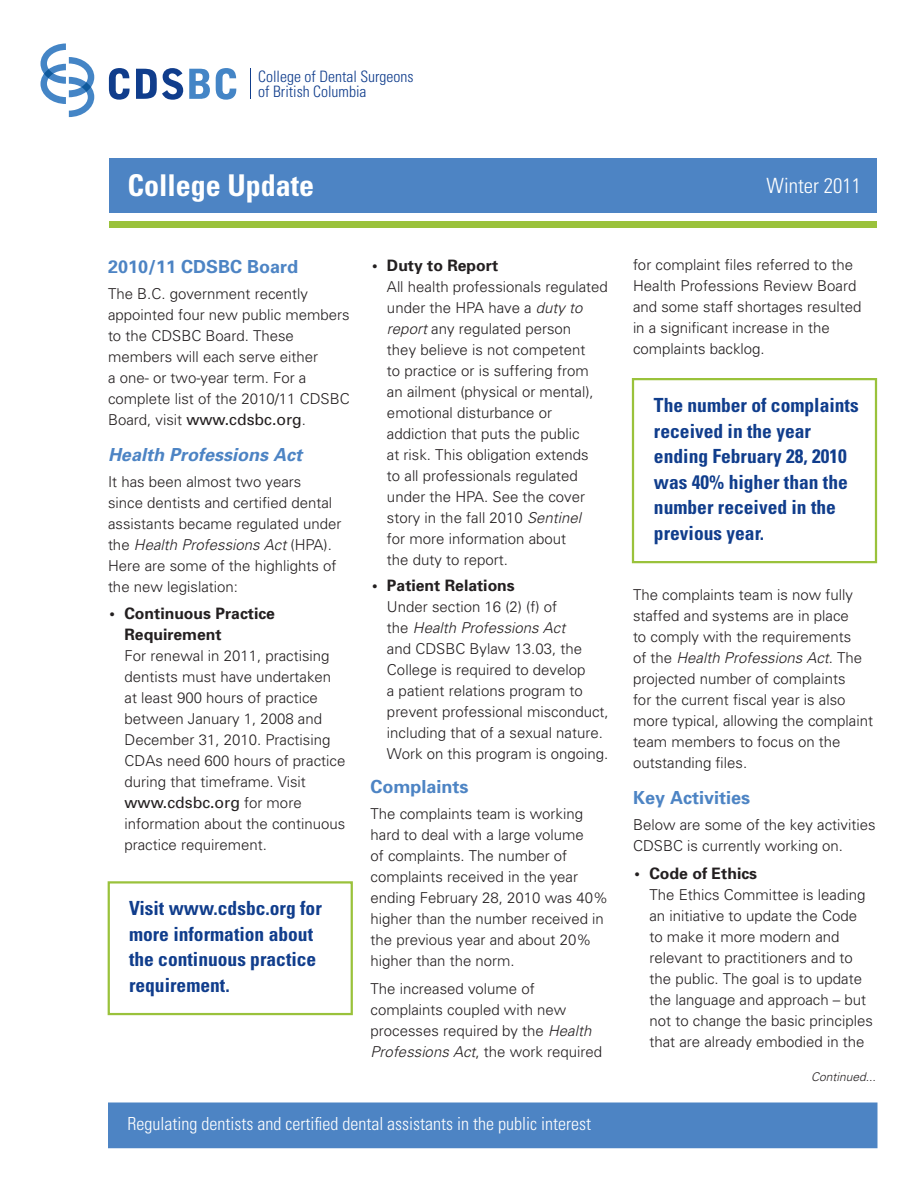
<style>
.page{position:relative;width:918px;height:1188px;background:#fff}
.page>*{position:absolute;margin:0;border:0;box-sizing:border-box;transform-origin:0 0}
.t1{font:700 condensed 30px "Univers";color:#fff}
.t2{font:300 condensed 21px "Univers";color:#fff}
.t3{font:700 condensed 19.5px/25.5px "Univers";color:#103d8c}
.t4{font:300 condensed 18px "Univers";color:#fff}
.t5{font:700 18px "Univers";color:#4d84c4}
.t6{font:italic 700 18px "Univers";color:#4d84c4}
.t7{font:700 15.75px/21px "Univers";color:#231f20}
.t8{font:15.75px "Univers";color:#231f20}
.t9{font:300 condensed 15.75px/15.8px "Univers";color:#103d8c}
.t10{font:300 15px/21px "Univers";color:#231f20}
.t11{font:italic 300 12px "Univers";color:#231f20}
.s1{font-weight:300;font-size:15px}
.s2{font-style:italic}
</style>
<div class="page">
<div style="left:108px;top:881px;width:245px;height:134px;background:#fff;border:2px solid #9ac23b"></div>
<div style="left:632px;top:378px;width:245px;height:185px;background:#fff;border:2px solid #9ac23b"></div>
<div style="left:109px;top:158px;width:768px;height:55px;background:#4d84c4"></div>
<svg style="left:41px;top:44px;width:53px;height:73px"></svg>
<svg style="left:109px;top:68px;width:21px;height:32px"></svg>
<svg style="left:136px;top:68px;width:47px;height:32px"></svg>
<hr style="left:250px;top:69px;width:1px;height:30px;background:#103d8c">
<svg style="left:189px;top:69px;width:21px;height:30px"></svg>
<svg style="left:216px;top:68px;width:20px;height:32px"></svg>
<svg style="left:44px;top:69px;width:10px;height:9px"></svg>
<svg style="left:81px;top:82px;width:10px;height:10px"></svg>
<div style="left:108px;top:1102px;width:770px;height:46px;background:#4d84c4;border:2px solid #4d84c4"></div>
<div style="left:109px;top:221px;width:768px;height:6px;background:#9ac23b"></div>
<p class="t9" style="left:258px;top:68px;width:157px">College of Dental Surgeons of British Columbia</p>
<h1 class="t1" style="left:128px;top:167px;width:188px">College Update</h1>
<p class="t5" style="left:108px;top:255px;width:192px">2010/11 CDSBC Board</p>
<p class="t10" style="left:108px;top:282px;width:243px">The B.C. government recently appointed four new public members to the CDSBC Board. These members will each serve either<br>a one- or two-year term. For a complete list of the 2010/11 CDSBC</p>
<p class="t8" style="left:108px;top:409px;width:200px"><span class="s1">Board, visit</span> www.cdsbc.org<span class="s1">.</span></p>
<p class="t6" style="left:108px;top:443px;width:196px">Health Professions Act</p>
<p class="t10" style="left:108px;top:470px;width:235px">It has been almost two years<br>since dentists and certified dental assistants became regulated under the <span class="s2">Health Professions Act</span> (HPA).<br>Here are some of the highlights of the new legislation:</p>
<p class="t7" style="left:124px;top:603px;width:152px;text-indent:-15px">• Continuous Practice<br>Requirement</p>
<p class="t10" style="left:125px;top:645px;width:222px">For renewal in 2011, practising dentists must have undertaken at least 900 hours of practice between January 1, 2008 and<br>December 31, 2010. Practising<br>CDAs need 600 hours of practice during that timeframe. Visit</p>
<p class="t8" style="left:124px;top:793px;width:179px">www.cdsbc.org <span class="s1">for more</span></p>
<p class="t10" style="left:124px;top:813px;width:222px">information about the continuous practice requirement.</p>
<h3 class="t3" style="left:129px;top:895px;width:194px">Visit www.cdsbc.org for more information about the continuous practice requirement.</h3>
<p class="t7" style="left:372px;top:254px;width:128px">• Duty to Report</p>
<p class="t10" style="left:387px;top:276px;width:222px">All health professionals regulated under the HPA have a <span class="s2">duty to report</span> any regulated person<br>they believe is not competent<br>to practice or is suffering from an ailment (physical or mental), emotional disturbance or addiction that puts the public<br>at risk. This obligation extends<br>to all professionals regulated under the HPA. See the cover story in the fall 2010 <span class="s2">Sentinel<br></span>for more information about<br>the duty to report.</p>
<p class="t7" style="left:372px;top:574px;width:144px">• Patient Relations</p>
<p class="t10" style="left:387px;top:596px;width:223px">Under section 16 (2) (f) of<br>the <span class="s2">Health Professions Act<br></span>and CDSBC Bylaw 13.03, the<br>College is required to develop<br>a patient relations program to prevent professional misconduct, including that of a sexual nature.<br>Work on this program is ongoing.</p>
<p class="t5" style="left:370px;top:775px;width:100px">Complaints</p>
<p class="t10" style="left:370px;top:803px;width:239px">The complaints team is working hard to deal with a large volume<br>of complaints. The number of complaints received in the year ending February 28, 2010 was 40% higher than the number received in the previous year and about 20% higher than the norm.</p>
<p class="t10" style="left:370px;top:977px;width:233px">The increased volume of complaints coupled with new processes required by the <span class="s2">Health<br>Professions Act</span>, the work required</p>
<p class="t4" style="left:128px;top:1113px;width:465px">Regulating dentists and certified dental assistants in the public interest</p>
<h2 class="t2" style="left:767px;top:173px;width:96px">Winter 2011</h2>
<p class="t10" style="left:633px;top:254px;width:230px">for complaint files referred to the<br>Health Professions Review Board and some staff shortages resulted in a significant increase in the complaints backlog.</p>
<h3 class="t3" style="left:654px;top:392px;width:206px">The number of complaints received in the year ending February 28, 2010 was 40% higher than the number received in the previous year.</h3>
<p class="t10" style="left:633px;top:584px;width:242px">The complaints team is now fully staffed and systems are in place<br>to comply with the requirements<br>of the <span class="s2">Health Professions Act</span>. The projected number of complaints<br>for the current fiscal year is also more typical, allowing the complaint team members to focus on the outstanding files.</p>
<p class="t5" style="left:633px;top:786px;width:119px">Key Activities</p>
<p class="t10" style="left:633px;top:814px;width:244px">Below are some of the key activities<br>CDSBC is currently working on.</p>
<p class="t7" style="left:634px;top:862px;width:124px">• Code of Ethics</p>
<p class="t10" style="left:649px;top:884px;width:225px">The Ethics Committee is leading an initiative to update the Code to make it more modern and relevant to practitioners and to the public. The goal is to update the language and approach – but not to change the basic principles that are already embodied in the</p>
<p class="t11" style="left:811px;top:1069px;width:66px">Continued...</p>
</div>
